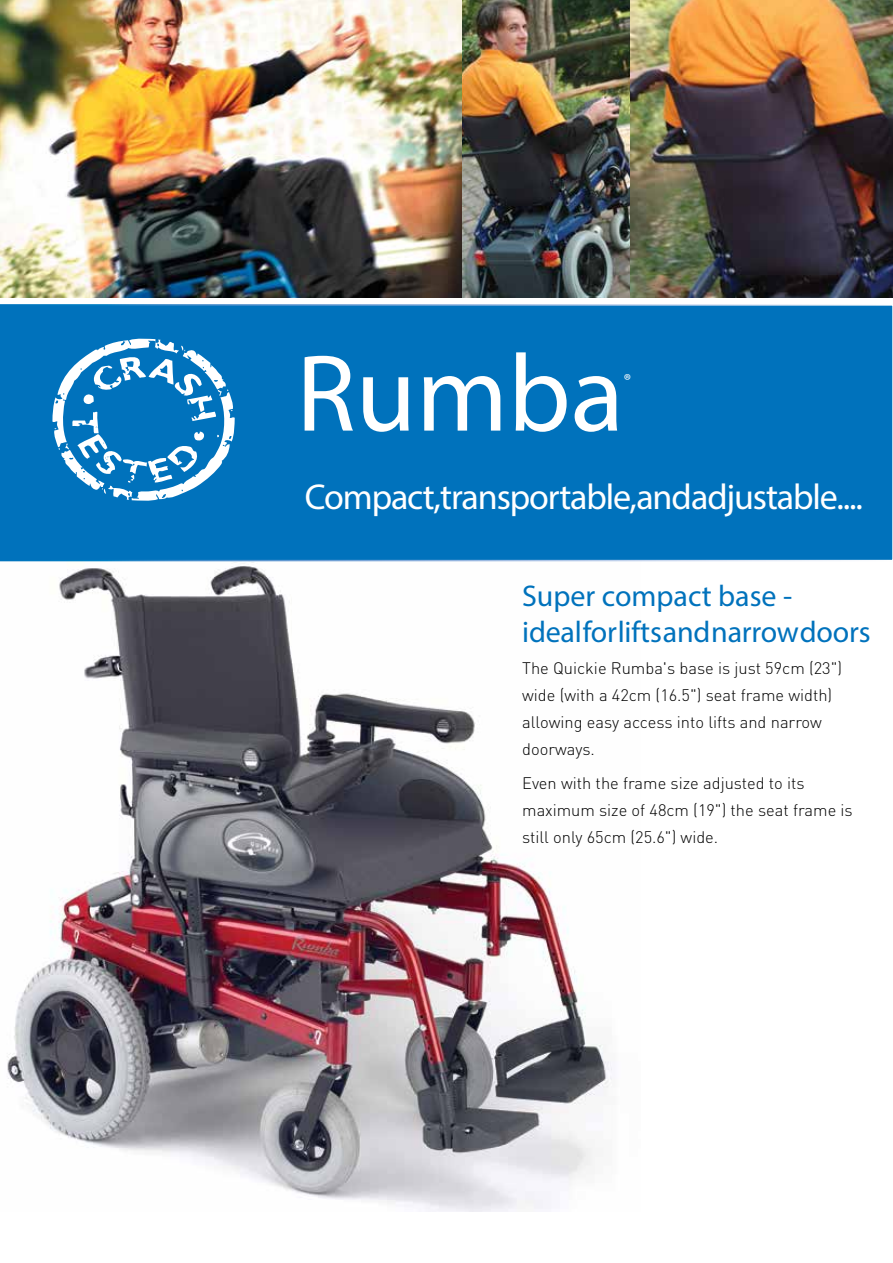
<style>
.page{position:relative;width:893px;height:1263px;background:#fff}
.page>*{position:absolute;margin:0;border:0;box-sizing:border-box;transform-origin:0 0}
.t1{font:110.1px "Myriad Pro";color:#fff}
.t2{font:36px "Myriad Pro";letter-spacing:-.03em;color:#fff}
.t3{font:30px/36px "Myriad Pro";letter-spacing:-.005em;color:#0072bc}
.t4{font:17.55px "Myriad Pro";color:#fff}
.t5{font:300 16.5px/27px "DINOT";color:#000}
</style>
<div class="page">
<img style="left:7px;top:562px;width:605px;height:650px">
<div style="left:0;top:304px;width:893px;height:258px;background:#0072bc"></div>
<img style="left:461px;top:0;width:170px;height:298px">
<img style="left:631px;top:0;width:262px;height:298px">
<img style="left:0;top:0;width:461px;height:298px">
<svg style="left:52px;top:338px;width:183px;height:164px"></svg>
<h1 class="t1" style="left:296px;top:326px;width:329px">Rumba</h1>
<p class="t4" style="left:624px;top:369px;width:9px">®</p>
<h2 class="t2" style="left:305px;top:475px;width:560px">Compact, transportable, and adjustable....</h2>
<h3 class="t3" style="left:522px;top:578px;width:350px">Super compact base -<br>ideal for lifts and narrow doors</h3>
<p class="t5" style="left:522px;top:654px;width:321px">The Quickie Rumba's base is just 59cm (23") wide (with a 42cm (16.5") seat frame width) allowing easy access into lifts and narrow doorways.</p>
<p class="t5" style="left:522px;top:770px;width:332px">Even with the frame size adjusted to its maximum size of 48cm (19") the seat frame is still only 65cm (25.6") wide.</p>
</div>
